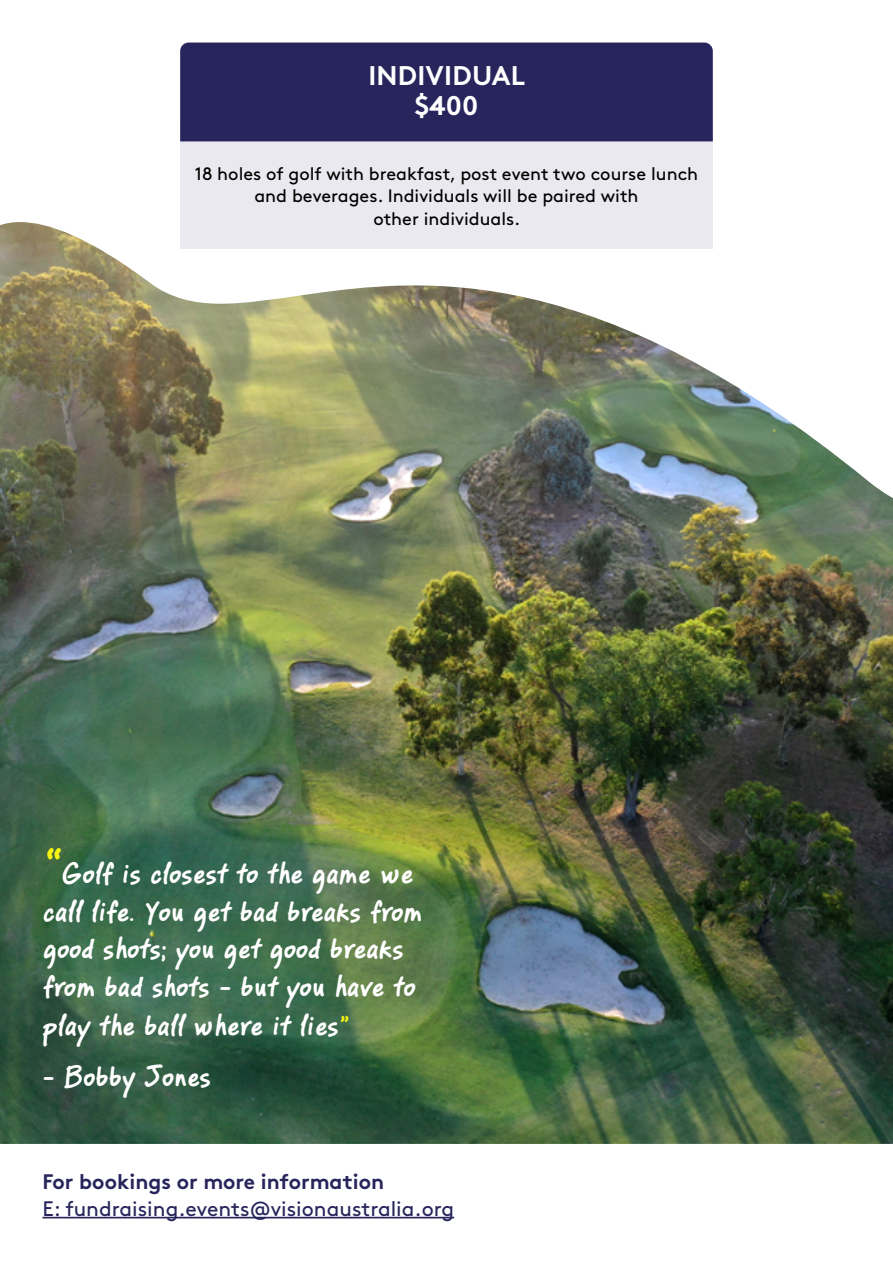
<style>
.page{position:relative;width:893px;height:1263px;background:#fff}
.page>*{position:absolute;margin:0;border:0;box-sizing:border-box;transform-origin:0 0}
.Sub_Heading{font:700 30px/37.8px "PF Reminder Pro";color:#fff}
.Sub_Heading-2{font:700 27px "Brown Pro";letter-spacing:.01em;color:#fff}
.Sub_Heading-3{font:21px/27px "Brown Pro";color:#28255c}
.body{font:18px/22.5px "Brown Pro";color:#000;text-align:center}
.s1{font-size:49.5px;color:#f7f410}
.s2{font-size:27px;color:#f7f410}
.s3{font-weight:700}
</style>
<div class="page">
<div style="left:180px;top:121px;width:533px;height:128px;background:#e9e9ef"></div>
<div style="left:180px;top:43px;width:533px;height:98px;background:#28255c"></div>
<hr style="left:43px;top:1217px;width:411px;height:1px;background:#28255c">
<img style="left:0;top:222px;width:893px;height:922px">
<p class="Sub_Heading-2" style="left:368px;top:53px;width:158px">INDIVIDUAL</p>
<p class="Sub_Heading-2" style="left:415px;top:83px;width:65px">$400</p>
<p class="body" style="left:195px;top:161px;width:505px">18 holes of golf with breakfast, post event two course lunch and beverages. Individuals will be paired with<br>other individuals.</p>
<p class="Sub_Heading" style="left:43px;top:856px;width:385px"><span class="s1">“</span>Golf is closest to the game we call life. You get bad breaks from good shots; you get good breaks from bad shots - but you have to play the ball where it lies<span class="s2">”</span></p>
<p class="Sub_Heading" style="left:43px;top:1059px;width:170px">- Bobby Jones</p>
<p class="Sub_Heading-3" style="left:43px;top:1166px;width:413px"><span class="s3">For bookings or more information<br></span>E: fundraising.events@visionaustralia.org</p>
</div>
